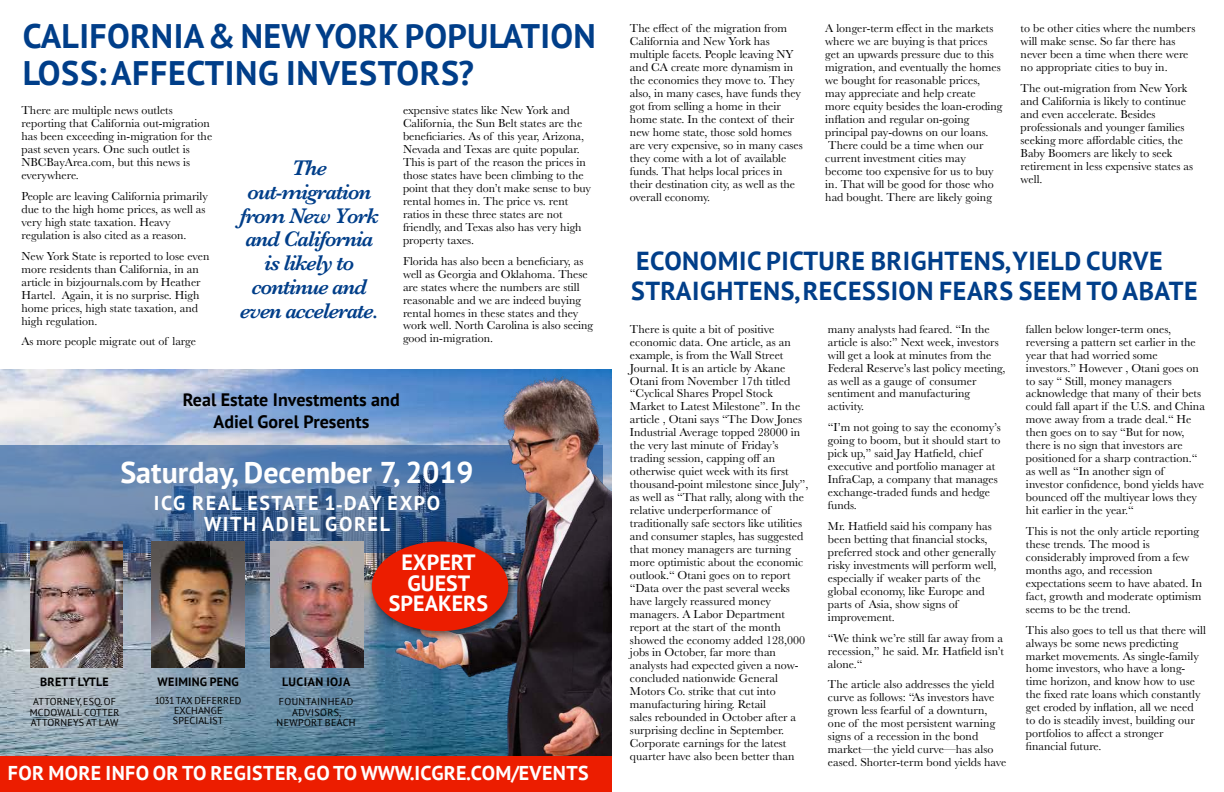
<style>
.page{position:relative;width:1224px;height:792px;background:#fff}
.page>*{position:absolute;margin:0;border:0;box-sizing:border-box;transform-origin:0 0}
.t1{font:700 34px/36.8px "PT Sans";letter-spacing:.01em;color:#003e89}
.t2{font:700 30px "PT Sans";color:#fff}
.t3{font:700 26px/29.7px "PT Sans";letter-spacing:.02em;color:#003e89}
.t4{font:italic 600 22px/23.7px "Baskerville";letter-spacing:-.05em;color:#003e89;text-align:center}
.t5{font:700 22px/20.7px "PT Sans";color:#fff;text-align:center}
.t6{font:700 20px "PT Sans";letter-spacing:.02em;color:#fff}
.t7{font:700 20px/21.2px "PT Sans";letter-spacing:.08em;color:#fff;text-align:center}
.t8{font:700 18px/21.5px "PT Sans";color:#000;text-align:center}
.t9{font:12px/13px "Baskerville";color:#000}
.t10{font:700 12px "PT Sans";letter-spacing:.02em;color:#000}
.t11{font:700 12px "PT Sans";letter-spacing:.04em;color:#000}
.t12{font:10px/10px "PT Sans";letter-spacing:.02em;color:#000;text-align:center}
.t13{font:10px/10.8px "PT Sans";letter-spacing:.04em;color:#000;text-align:center}
</style>
<div class="page">
<img style="left:0;top:370px;width:386px;height:386px">
<div style="left:0;top:445px;width:603px;height:107px;background:#003e89;opacity:.5"></div>
<img style="left:386px;top:370px;width:226px;height:386px">
<img style="left:366px;top:535px;width:155px;height:108px">
<div style="left:372px;top:542px;width:136px;height:89px;background:#ec1d00;border-radius:50%"></div>
<img style="left:31px;top:542px;width:92px;height:125px">
<img style="left:152px;top:542px;width:92px;height:125px">
<img style="left:271px;top:542px;width:92px;height:125px">
<div style="left:0;top:756px;width:612px;height:36px;background:#ec1d00"></div>
<h1 class="t1" style="left:23px;top:17px;width:575px">CALIFORNIA&amp; NEW YORK POPULATION<br>LOSS: AFFECTING INVESTORS?</h1>
<p class="t9" style="left:21px;top:104px;width:192px">There are multiple news outlets reporting that California out-migration has been exceeding in-migration for the past seven years. One such outlet is<br>NBCBayArea.com, but this news is everywhere.</p>
<p class="t9" style="left:21px;top:190px;width:188px">People are leaving California primarily due to the high home prices, as well as very high state taxation. Heavy regulation is also cited as a reason.</p>
<p class="t9" style="left:21px;top:250px;width:189px">New York State is reported to lose even more residents than California, in an article in bizjournals.com by Heather Hartel. Again, it is no surprise. High home prices, high state taxation, and high regulation.</p>
<p class="t9" style="left:21px;top:335px;width:176px">As more people migrate out of large</p>
<h3 class="t4" style="left:240px;top:156px;width:140px">The out-migration from New York and California is likely to continue and even accelerate.</h3>
<p class="t9" style="left:403px;top:104px;width:190px">expensive states like New York and California, the Sun Belt states are the beneficiaries. As of this year, Arizona, Nevada and Texas are quite popular.<br>This is part of the reason the prices in those states have been climbing to the point that they don’t make sense to buy rental homes in. The price vs. rent ratios in these three states are not friendly, and Texas also has very high property taxes.</p>
<p class="t9" style="left:403px;top:255px;width:192px">Florida has also been a beneficiary, as well as Georgia and Oklahoma. These are states where the numbers are still reasonable and we are indeed buying rental homes in these states and they work well. North Carolina is also seeing good in-migration.</p>
<h3 class="t8" style="left:183px;top:389px;width:218px">Real Estate Investments and<br>Adiel Gorel Presents</h3>
<h2 class="t2" style="left:120px;top:453px;width:355px">Saturday, December 7, 2019</h2>
<h3 class="t7" style="left:154px;top:492px;width:288px">ICG REAL ESTATE 1-DAY EXPO<br>WITH ADIEL GOREL</h3>
<p class="t10" style="left:40px;top:674px;width:70px">BRETT LYTLE</p>
<p class="t12" style="left:30px;top:696px;width:91px;line-height:10.8px">ATTORNEY,ESQ.OF<br>MCDOWALL COTTER<br>ATTORNEYS AT LAW</p>
<p class="t10" style="left:158px;top:674px;width:83px">WEIMING PENG</p>
<p class="t12" style="left:155px;top:695px;width:88px">1031 TAX DEFERRED<br>EXCHANGE<br>SPECIALIST</p>
<p class="t11" style="left:282px;top:674px;width:70px">LUCIAN IOJA</p>
<p class="t13" style="left:277px;top:696px;width:81px">FOUNTAINHEAD<br>ADVISORS,<br>NEWPORT BEACH</p>
<h3 class="t5" style="left:389px;top:551px;width:101px">EXPERT<br>GUEST<br>SPEAKERS</h3>
<h3 class="t6" style="left:8px;top:760px;width:582px">FOR MORE INFO OR TO REGISTER,GO TO WWW.ICGRE.COM/EVENTS</h3>
<p class="t9" style="left:630px;top:22px;width:174px">The effect of the migration from<br>California and New York has multiple facets. People leaving NY and CA create more dynamism in the economies they move to. They also, in many cases, have funds they got from selling a home in their home state. In the context of their new home state, those sold homes are very expensive, so in many cases they come with a lot of available funds. That helps local prices in their destination city, as well as the overall economy.</p>
<p class="t9" style="left:825px;top:22px;width:179px">A longer-term effect in the markets where we are buying is that prices get an upwards pressure due to this migration, and eventually the homes we bought for reasonable prices, may appreciate and help create more equity besides the loan-eroding inflation and regular on-going principal pay-downs on our loans.<br>There could be a time when our current investment cities may become too expensive for us to buy in. That will be good for those who had bought. There are likely going</p>
<p class="t9" style="left:1021px;top:22px;width:176px">to be other cities where the numbers will make sense. So far there has never been a time when there were no appropriate cities to buy in.</p>
<p class="t9" style="left:1021px;top:82px;width:174px">The out-migration from New York and California is likely to continue and even accelerate. Besides professionals and younger families seeking more affordable cities, the<br>Baby Boomers are likely to seek retirement in less expensive states as well.</p>
<h3 class="t3" style="left:631px;top:245px;width:568px">ECONOMIC PICTURE BRIGHTENS,YIELD CURVE<br>STRAIGHTENS,RECESSION FEARS SEEM TO ABATE</h3>
<p class="t9" style="left:630px;top:323px;width:180px">There is quite a bit of positive economic data. One article, as an example, is from the Wall Street Journal. It is an article by Akane Otani from November 17th titled “Cyclical Shares Propel Stock Market to Latest Milestone”. In the article , Otani says “The Dow Jones Industrial Average topped 28000 in the very last minute of Friday’s trading session, capping off an otherwise quiet week with its first thousand-point milestone since July”, as well as “That rally, along with the relative underperformance of traditionally safe sectors like utilities and consumer staples, has suggested that money managers are turning more optimistic about the economic outlook.“ Otani goes on to report “Data over the past several weeks have largely reassured money managers. A Labor Department report at the start of the month showed the economy added 128,000 jobs in October, far more than analysts had expected given a now&shy;concluded nationwide General Motors Co. strike that cut into manufacturing hiring. Retail<br>sales rebounded in October after a surprising decline in September.<br>Corporate earnings for the latest quarter have also been better than</p>
<p class="t9" style="left:828px;top:323px;width:179px">many analysts had feared. “In the article is also:” Next week, investors will get a look at minutes from the<br>Federal Reserve’s last policy meeting, as well as a gauge of consumer sentiment and manufacturing activity.</p>
<p class="t9" style="left:828px;top:421px;width:174px">“I’m not going to say the economy’s going to boom, but it should start to pick up,” said Jay Hatfield, chief executive and portfolio manager at<br>InfraCap, a company that manages exchange-traded funds and hedge funds.</p>
<p class="t9" style="left:828px;top:520px;width:170px">Mr. Hatfield said his company has been betting that financial stocks, preferred stock and other generally risky investments will perform well, especially if weaker parts of the global economy, like Europe and parts of Asia, show signs of improvement.</p>
<p class="t9" style="left:828px;top:631px;width:178px;text-align:justify">“We think we’re still far away from a recession,” he said. Mr. Hatfield isn’t alone.“</p>
<p class="t9" style="left:828px;top:678px;width:180px">The article also addresses the yield curve as follows: “As investors have grown less fearful of a downturn, one of the most persistent warning signs of a recession in the bond market—the yield curve—has also eased. Shorter-term bond yields have</p>
<p class="t9" style="left:1026px;top:323px;width:180px">fallen below longer-term ones, reversing a pattern set earlier in the year that had worried some investors.” However , Otani goes on to say “ Still, money managers acknowledge that many of their bets could fall apart if the U.S. and China move away from a trade deal.“ He then goes on to say “But for now, there is no sign that investors are positioned for a sharp contraction.“ as well as “In another sign of<br>investor confidence, bond yields have bounced off the multiyear lows they hit earlier in the year.“</p>
<p class="t9" style="left:1026px;top:525px;width:178px">This is not the only article reporting these trends. The mood is considerably improved from a few months ago, and recession expectations seem to have abated. In fact, growth and moderate optimism seems to be the trend.</p>
<p class="t9" style="left:1026px;top:623px;width:181px">This also goes to tell us that there will always be some news predicting market movements. As single-family home investors, who have a long&shy;time horizon, and know how to use the fixed rate loans which constantly get eroded by inflation, all we need to do is steadily invest, building our portfolios to affect a stronger financial future.</p>
</div>
